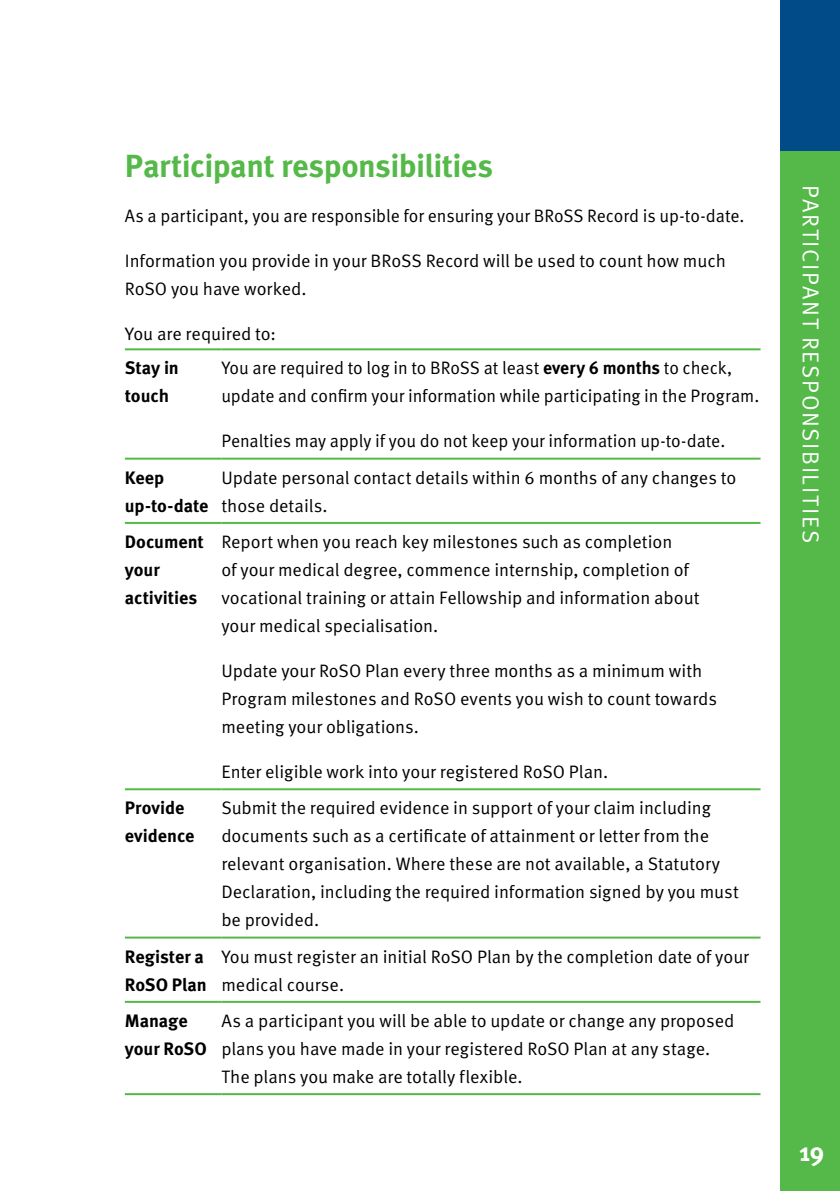
<style>
.page{position:relative;width:840px;height:1191px;background:#fff}
.page>*{position:absolute;margin:0;border:0;box-sizing:border-box;transform-origin:0 0}
.t1{font:700 32px "Meta OT";letter-spacing:-.02em;color:#54b948}
.t2{font:700 26px "Meta OT";color:#fff}
.t3{font:23px "Meta OT Norm";color:#fff}
.Body{font:18px/28px "Meta OT Norm";letter-spacing:-.005em;color:#000}
.Body-2{font:700 18px/28px "Meta OT";letter-spacing:-.005em;color:#000}
.s1{font-family:"Meta OT";font-weight:700}
</style>
<div class="page">
<hr style="left:125px;top:348px;width:96px;height:2px;background:#54b948">
<hr style="left:221px;top:348px;width:539px;height:2px;background:#54b948">
<hr style="left:125px;top:457px;width:96px;height:2px;background:#54b948">
<hr style="left:221px;top:457px;width:539px;height:2px;background:#54b948">
<hr style="left:125px;top:522px;width:96px;height:2px;background:#54b948">
<hr style="left:221px;top:522px;width:539px;height:2px;background:#54b948">
<hr style="left:125px;top:788px;width:96px;height:2px;background:#54b948">
<hr style="left:221px;top:788px;width:539px;height:2px;background:#54b948">
<hr style="left:125px;top:936px;width:96px;height:2px;background:#54b948">
<hr style="left:221px;top:936px;width:539px;height:2px;background:#54b948">
<hr style="left:125px;top:1000px;width:96px;height:2px;background:#54b948">
<hr style="left:221px;top:1000px;width:539px;height:2px;background:#54b948">
<hr style="left:125px;top:1093px;width:96px;height:2px;background:#54b948">
<hr style="left:221px;top:1093px;width:539px;height:2px;background:#54b948">
<div style="left:780px;top:0;width:59px;height:151px;background:#004b88"></div>
<div style="left:780px;top:151px;width:59px;height:1040px;background:#54b948"></div>
<h1 class="t1" style="left:125px;top:146px;width:369px">Participant responsibilities</h1>
<p class="Body" style="left:125px;top:202px;width:620px">As a participant, you are responsible for ensuring your BRoSS Record is up‑to-date.</p>
<p class="Body" style="left:125px;top:247px;width:602px">Information you provide in your BRoSS Record will be used to count how much<br>RoSO you have worked.</p>
<p class="Body" style="left:125px;top:320px;width:153px">You are required to:</p>
<p class="Body-2" style="left:125px;top:354px;width:56px">Stay in touch</p>
<p class="Body" style="left:221px;top:354px;width:539px">You are required to log in to BRoSS at least <span class="s1">every 6 months</span> to check, update and confirm your information while participating in the Program.</p>
<p class="Body" style="left:221px;top:427px;width:505px">Penalties may apply if you do not keep your information up‑to‑date.</p>
<p class="Body-2" style="left:125px;top:463px;width:85px">Keep up‑to‑date</p>
<p class="Body" style="left:221px;top:463px;width:516px">Update personal contact details within 6 months of any changes to those details.</p>
<p class="Body-2" style="left:125px;top:528px;width:81px">Document your activities</p>
<p class="Body" style="left:221px;top:528px;width:479px">Report when you reach key milestones such as completion<br>of your medical degree, commence internship, completion of vocational training or attain Fellowship and information about your medical specialisation.</p>
<p class="Body" style="left:221px;top:657px;width:497px">Update your RoSO Plan every three months as a minimum with<br>Program milestones and RoSO events you wish to count towards meeting your obligations.</p>
<p class="Body" style="left:221px;top:758px;width:388px">Enter eligible work into your registered RoSO Plan.</p>
<p class="Body-2" style="left:125px;top:794px;width:71px">Provide evidence</p>
<p class="Body" style="left:221px;top:794px;width:518px">Submit the required evidence in support of your claim including documents such as a certificate of attainment or letter from the relevant organisation. Where these are not available, a Statutory Declaration, including the required information signed by you must be provided.</p>
<p class="Body-2" style="left:125px;top:942px;width:83px">Register a<br>RoSO Plan</p>
<p class="Body" style="left:221px;top:942px;width:529px">You must register an initial RoSO Plan by the completion date of your medical course.</p>
<p class="Body-2" style="left:125px;top:1006px;width:83px">Manage your RoSO</p>
<p class="Body" style="left:221px;top:1007px;width:514px">As a participant you will be able to update or change any proposed plans you have made in your registered RoSO Plan at any stage.<br>The plans you make are totally flexible.</p>
<p class="t3" style="left:824px;top:185px;width:28px;rotate:90deg">Participant</p>
<p class="t3" style="left:824px;top:337px;width:204px;rotate:90deg">responsibilities</p>
<h2 class="t2" style="left:798px;top:1135px;width:27px">19</h2>
</div>
